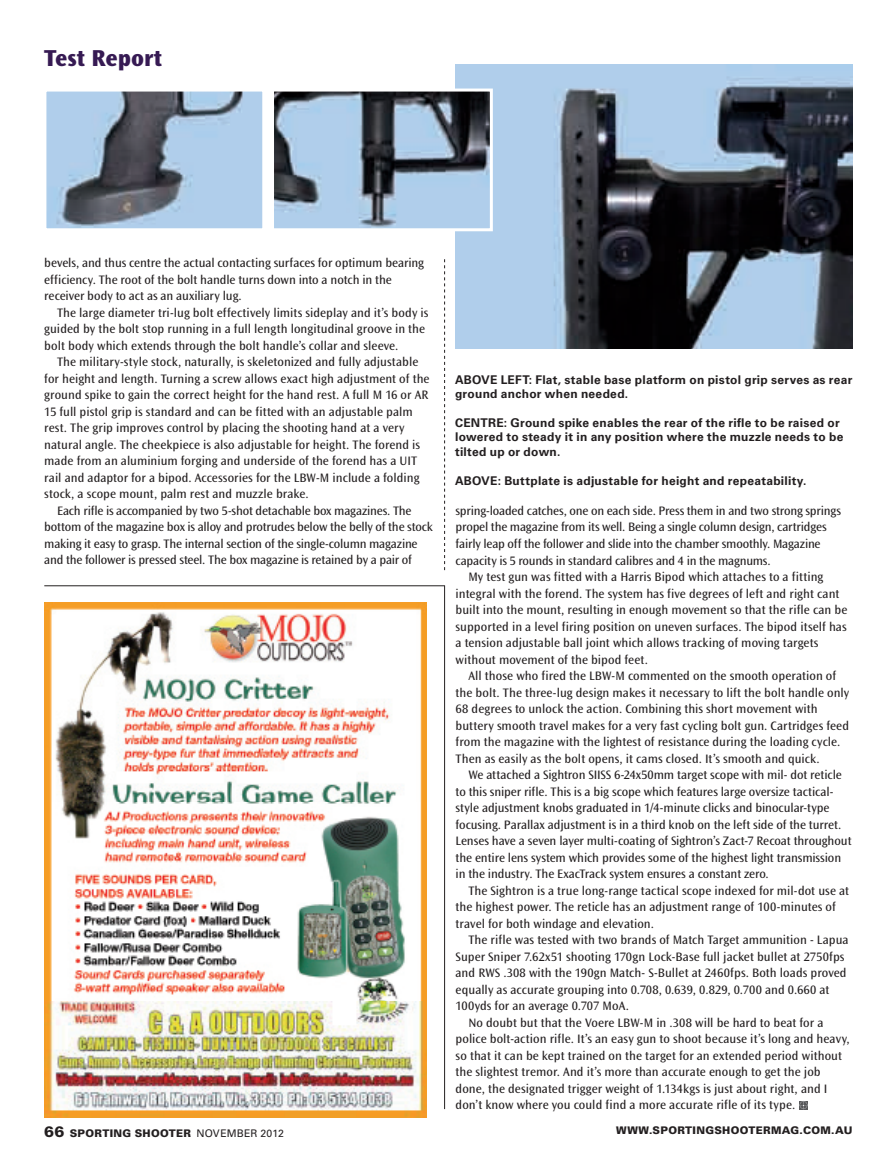
<style>
.page{position:relative;width:893px;height:1170px;background:#fff}
.page>*{position:absolute;margin:0;border:0;box-sizing:border-box;transform-origin:0 0}
.t1{font:800 24px "Ocean Sans Std";color:#361a53}
.t2{font:12.75px "Ocean Sans Std";color:#231f20}
.t3{font:700 12px/14.4px "Univers LT Std";letter-spacing:.02em;color:#231f20}
.t4{font:900 10.5px "Univers LT Std";letter-spacing:.025em;color:#231f20}
.s1{font-size:15px}
.s2{font-weight:400}
</style>
<div class="page">
<svg style="left:444px;top:259px;width:1px;height:311px"></svg>
<hr style="left:44px;top:585px;width:401px;height:1px;background:#231f20">
<hr style="left:444px;top:585px;width:1px;height:523px;background:#231f20">
<img style="left:456px;top:64px;width:396px;height:285px">
<img style="left:47px;top:92px;width:214px;height:135px">
<div style="left:43px;top:88px;width:222px;height:143px;border:3px solid #fff"></div>
<img style="left:275px;top:92px;width:214px;height:135px">
<div style="left:271px;top:88px;width:222px;height:143px;border:3px solid #fff"></div>
<svg style="left:799px;top:1101px;width:9px;height:8px"></svg>
<img style="left:44px;top:602px;width:383px;height:515px">
<p class="t1" style="left:44px;top:45px;width:120px">Test Report</p>
<p class="t2" style="left:44px;top:256px;width:381px">bevels, and thus centre the actual contacting surfaces for optimum bearing</p>
<p class="t2" style="left:44px;top:272px;width:349px">efficiency. The root of the bolt handle turns down into a notch in the</p>
<p class="t2" style="left:44px;top:289px;width:199px">receiver body to act as an auxiliary lug.</p>
<p class="t2" style="left:57px;top:305px;width:373px">The large diameter tri-lug bolt effectively limits sideplay and it’s body is</p>
<p class="t2" style="left:44px;top:322px;width:382px">guided by the bolt stop running in a full length longitudinal groove in the</p>
<p class="t2" style="left:44px;top:338px;width:356px">bolt body which extends through the bolt handle’s collar and sleeve.</p>
<p class="t2" style="left:57px;top:355px;width:363px">The military-style stock, naturally, is skeletonized and fully adjustable</p>
<p class="t2" style="left:44px;top:371px;width:387px">for height and length. Turning a screw allows exact high adjustment of the</p>
<p class="t2" style="left:44px;top:388px;width:386px">ground spike to gain the correct height for the hand rest. A full M 16 or AR</p>
<p class="t2" style="left:44px;top:404px;width:370px">15 full pistol grip is standard and can be fitted with an adjustable palm</p>
<p class="t2" style="left:44px;top:421px;width:362px">rest. The grip improves control by placing the shooting hand at a very</p>
<p class="t2" style="left:44px;top:437px;width:377px">natural angle. The cheekpiece is also adjustable for height. The forend is</p>
<p class="t2" style="left:44px;top:454px;width:374px">made from an aluminium forging and underside of the forend has a UIT</p>
<p class="t2" style="left:44px;top:470px;width:377px">rail and adaptor for a bipod. Accessories for the LBW-M include a folding</p>
<p class="t2" style="left:44px;top:487px;width:266px">stock, a scope mount, palm rest and muzzle brake.</p>
<p class="t2" style="left:57px;top:503px;width:356px">Each rifle is accompanied by two 5-shot detachable box magazines. The</p>
<p class="t2" style="left:44px;top:520px;width:390px">bottom of the magazine box is alloy and protrudes below the belly of the stock</p>
<p class="t2" style="left:44px;top:536px;width:375px">making it easy to grasp. The internal section of the single-column magazine</p>
<p class="t2" style="left:44px;top:553px;width:369px">and the follower is pressed steel. The box magazine is retained by a pair of</p>
<p class="t3" style="left:455px;top:372px;width:399px">ABOVE LEFT: Flat, stable base platform on pistol grip serves as rear ground anchor when needed.</p>
<p class="t3" style="left:455px;top:415px;width:390px">CENTRE: Ground spike enables the rear of the rifle to be raised or lowered to steady it in any position where the muzzle needs to be tilted up or down.</p>
<p class="t3" style="left:455px;top:473px;width:353px">ABOVE: Buttplate is adjustable for height and repeatability.</p>
<p class="t2" style="left:456px;top:503px;width:387px">spring-loaded catches, one on each side. Press them in and two strong springs</p>
<p class="t2" style="left:456px;top:520px;width:372px">propel the magazine from its well. Being a single column design, cartridges</p>
<p class="t2" style="left:456px;top:536px;width:366px">fairly leap off the follower and slide into the chamber smoothly. Magazine</p>
<p class="t2" style="left:456px;top:553px;width:317px">capacity is 5 rounds in standard calibres and 4 in the magnums.</p>
<p class="t2" style="left:468px;top:569px;width:357px">My test gun was fitted with a Harris Bipod which attaches to a fitting</p>
<p class="t2" style="left:456px;top:586px;width:385px">integral with the forend. The system has five degrees of left and right cant</p>
<p class="t2" style="left:456px;top:602px;width:393px">built into the mount, resulting in enough movement so that the rifle can be</p>
<p class="t2" style="left:456px;top:619px;width:392px">supported in a level firing position on uneven surfaces. The bipod itself has</p>
<p class="t2" style="left:456px;top:635px;width:364px">a tension adjustable ball joint which allows tracking of moving targets</p>
<p class="t2" style="left:456px;top:652px;width:194px">without movement of the bipod feet.</p>
<p class="t2" style="left:468px;top:668px;width:369px">All those who fired the LBW-M commented on the smooth operation of</p>
<p class="t2" style="left:456px;top:685px;width:395px">the bolt. The three-lug design makes it necessary to lift the bolt handle only</p>
<p class="t2" style="left:456px;top:701px;width:364px">68 degrees to unlock the action. Combining this short movement with</p>
<p class="t2" style="left:456px;top:718px;width:395px">buttery smooth travel makes for a very fast cycling bolt gun. Cartridges feed</p>
<p class="t2" style="left:456px;top:734px;width:386px">from the magazine with the lightest of resistance during the loading cycle.</p>
<p class="t2" style="left:456px;top:751px;width:366px">Then as easily as the bolt opens, it cams closed. It’s smooth and quick.</p>
<p class="t2" style="left:468px;top:767px;width:375px">We attached a Sightron SIISS 6-24x50mm target scope with mil- dot reticle</p>
<p class="t2" style="left:456px;top:784px;width:379px">to this sniper rifle. This is a big scope which features large oversize tactical-</p>
<p class="t2" style="left:456px;top:800px;width:375px">style adjustment knobs graduated in 1/4-minute clicks and binocular-type</p>
<p class="t2" style="left:456px;top:817px;width:387px">focusing. Parallax adjustment is in a third knob on the left side of the turret.</p>
<p class="t2" style="left:456px;top:833px;width:398px">Lenses have a seven layer multi-coating of Sightron’s Zact-7 Recoat throughout</p>
<p class="t2" style="left:456px;top:850px;width:387px">the entire lens system which provides some of the highest light transmission</p>
<p class="t2" style="left:456px;top:866px;width:315px">in the industry. The ExacTrack system ensures a constant zero.</p>
<p class="t2" style="left:468px;top:883px;width:382px">The Sightron is a true long-range tactical scope indexed for mil-dot use at</p>
<p class="t2" style="left:456px;top:899px;width:382px">the highest power. The reticle has an adjustment range of 100-minutes of</p>
<p class="t2" style="left:456px;top:916px;width:200px">travel for both windage and elevation.</p>
<p class="t2" style="left:468px;top:932px;width:382px">The rifle was tested with two brands of Match Target ammunition - Lapua</p>
<p class="t2" style="left:456px;top:949px;width:390px">Super Sniper 7.62x51 shooting 170gn Lock-Base full jacket bullet at 2750fps</p>
<p class="t2" style="left:456px;top:965px;width:393px">and RWS .308 with the 190gn Match- S-Bullet at 2460fps. Both loads proved</p>
<p class="t2" style="left:456px;top:982px;width:375px">equally as accurate grouping into 0.708, 0.639, 0.829, 0.700 and 0.660 at</p>
<p class="t2" style="left:456px;top:998px;width:175px">100yds for an average 0.707 MoA.</p>
<p class="t2" style="left:468px;top:1015px;width:357px">No doubt but that the Voere LBW-M in .308 will be hard to beat for a</p>
<p class="t2" style="left:456px;top:1031px;width:396px">police bolt-action rifle. It’s an easy gun to shoot because it’s long and heavy,</p>
<p class="t2" style="left:456px;top:1048px;width:388px">so that it can be kept trained on the target for an extended period without</p>
<p class="t2" style="left:456px;top:1064px;width:366px">the slightest tremor. And it’s more than accurate enough to get the job</p>
<p class="t2" style="left:456px;top:1081px;width:373px">done, the designated trigger weight of 1.134kgs is just about right, and I</p>
<p class="t2" style="left:456px;top:1097px;width:341px">don’t know where you could find a more accurate rifle of its type.</p>
<p class="t4" style="left:44px;top:1126px;width:241px"><span class="s1">66</span> SPORTING SHOOTER <span class="s2">NOVEMBER 2012</span></p>
<p class="t4" style="left:616px;top:1123px;width:238px">WWW.SPORTINGSHOOTERMAG.COM.AU</p>
</div>
